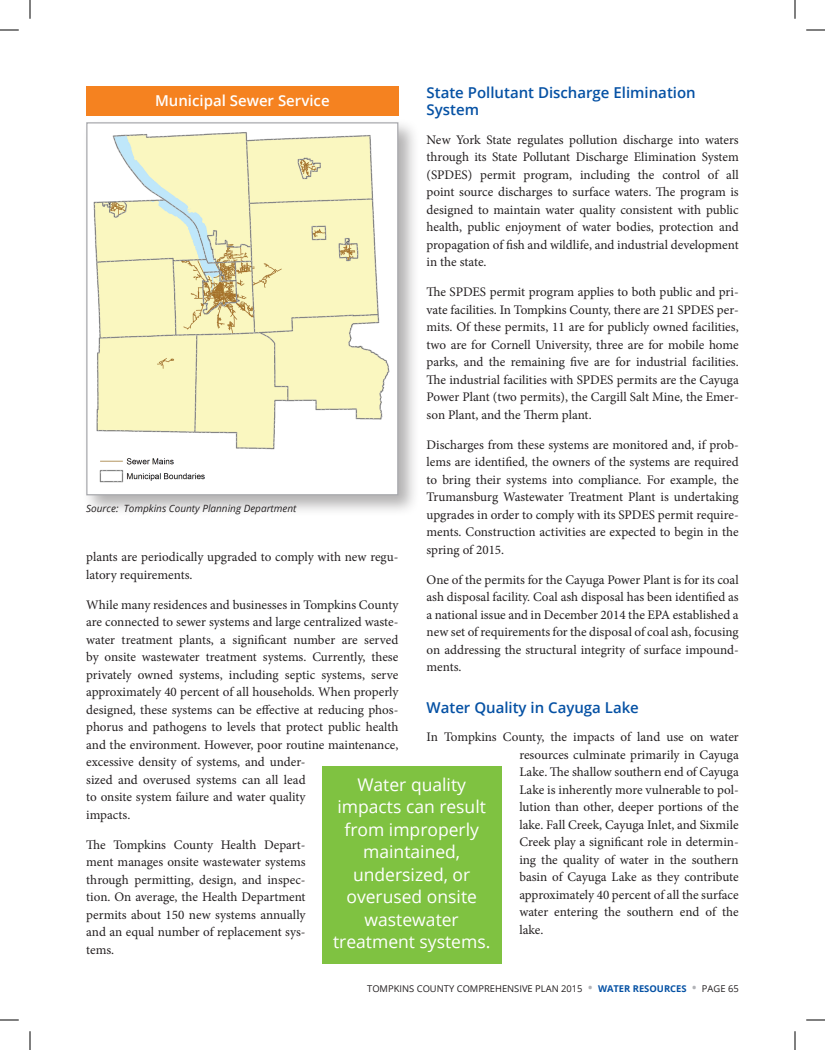
<style>
.page{position:relative;width:825px;height:1050px;background:#fff}
.page>*{position:absolute;margin:0;border:0;box-sizing:border-box;transform-origin:0 0}
.Heading_2--TB{font:17.5px/22.5px "Open Sans";color:#fff;text-align:center}
.Heading_2--TB-2{font:600 15px/17.5px "Open Sans";color:#0551a4}
.t1{font:600 15px "Open Sans";color:#fff}
.BODY_COPY-TB{font:13.12px/17.5px "Minion Pro";color:#231f20;text-align:justify}
.BODY_COPY-TB-2{font:italic 10px "Open Sans";color:#231f20}
.FOOTER--tb{font:9.38px "Open Sans";color:#231f20}
.s1{font-size:15px;color:#b2b3b7}
.s2{font-weight:700;color:#0551a4}
</style>
<div class="page">
<div style="left:86px;top:86px;width:312px;height:30px;background:#f58220"></div>
<div style="left:82px;top:118px;width:338px;height:399px;background:#231f20;opacity:.35"></div>
<img style="left:89px;top:124px;width:306px;height:369px">
<div style="left:86px;top:122px;width:312px;height:373px;border:1px solid #a8a9ad"></div>
<div style="left:322px;top:766px;width:180px;height:198px;background:#7fc241"></div>
<svg style="left:0;top:29px;width:19px;height:2px"></svg>
<svg style="left:806px;top:29px;width:19px;height:2px"></svg>
<svg style="left:0;top:1019px;width:19px;height:2px"></svg>
<svg style="left:806px;top:1019px;width:19px;height:2px"></svg>
<svg style="left:29px;top:0;width:2px;height:19px"></svg>
<svg style="left:29px;top:1031px;width:2px;height:19px"></svg>
<svg style="left:794px;top:0;width:2px;height:19px"></svg>
<svg style="left:794px;top:1031px;width:2px;height:19px"></svg>
<p class="Heading_2--TB-2" style="left:427px;top:83px;width:271px">State Pollutant Discharge Elimination<br>System</p>
<p class="BODY_COPY-TB" style="left:427px;top:131px;width:314px">New York State regulates pollution discharge into waters through its State Pollutant Discharge Elimination System (SPDES) permit program, including the control of all point source discharges to surface waters. The program is designed to maintain water quality consistent with public health, public enjoyment of water bodies, protection and propagation of fish and wildlife, and industrial development in the state.</p>
<p class="BODY_COPY-TB" style="left:427px;top:284px;width:314px">The SPDES permit program applies to both public and pri&shy;vate facilities. In Tompkins County, there are 21 SPDES per&shy;mits. Of these permits, 11 are for publicly owned facilities, two are for Cornell University, three are for mobile home parks, and the remaining five are for industrial facilities.<br>The industrial facilities with SPDES permits are the Cayuga Power Plant (two permits), the Cargill Salt Mine, the Emer&shy;son Plant, and the Therm plant.</p>
<p class="BODY_COPY-TB" style="left:427px;top:436px;width:314px">Discharges from these systems are monitored and, if prob&shy;lems are identified, the owners of the systems are required to bring their systems into compliance. For example, the Trumansburg Wastewater Treatment Plant is undertaking upgrades in order to comply with its SPDES permit require&shy;ments. Construction activities are expected to begin in the spring of 2015.</p>
<p class="BODY_COPY-TB" style="left:427px;top:571px;width:314px">One of the permits for the Cayuga Power Plant is for its coal ash disposal facility. Coal ash disposal has been identified as a national issue and in December 2014 the EPA established a new set of requirements for the disposal of coal ash, focusing on addressing the structural integrity of surface impound&shy;ments.</p>
<p class="Heading_2--TB-2" style="left:427px;top:698px;width:214px">Water Quality in Cayuga Lake</p>
<p class="BODY_COPY-TB" style="left:519px;top:729px;width:221px;text-indent:-93px">In Tompkins County, the impacts of land use on water resources culminate primarily in Cayuga Lake. The shallow southern end of Cayuga Lake is inherently more vulnerable to pol&shy;lution than other, deeper portions of the lake. Fall Creek, Cayuga Inlet, and Sixmile Creek play a significant role in determin&shy;ing the quality of water in the southern basin of Cayuga Lake as they contribute approximately 40 percent of all the surface water entering the southern end of the lake.</p>
<p class="t1" style="left:155px;top:90px;width:176px">Municipal Sewer Service</p>
<p class="BODY_COPY-TB-2" style="left:86px;top:501px;width:212px">Source: Tompkins County Planning Department</p>
<p class="BODY_COPY-TB" style="left:86px;top:548px;width:314px">plants are periodically upgraded to comply with new regu&shy;latory requirements.</p>
<p class="BODY_COPY-TB" style="left:86px;top:596px;width:314px;text-align:left">While many residences and businesses in Tompkins County are connected to sewer systems and large centralized waste&shy;water treatment plants, a significant number are served by onsite wastewater treatment systems. Currently, these privately owned systems, including septic systems, serve approximately 40 percent of all households. When properly designed, these systems can be effective at reducing phos&shy;phorus and pathogens to levels that protect public health and the environment. However, poor routine maintenance, excessive density of systems, and under-<br>sized and overused systems can all lead<br>to onsite system failure and water quality<br>impacts.</p>
<p class="BODY_COPY-TB" style="left:86px;top:836px;width:221px">The Tompkins County Health Depart&shy;ment manages onsite wastewater systems through permitting, design, and inspec&shy;tion. On average, the Health Department permits about 150 new systems annually and an equal number of replacement sys&shy;tems.</p>
<p class="Heading_2--TB" style="left:333px;top:773px;width:159px">Water quality impacts can result from improperly maintained, undersized, or overused onsite wastewater treatment systems.</p>
<p class="FOOTER--tb" style="left:367px;top:982px;width:373px">TOMPKINS COUNTY COMPREHENSIVE PLAN 2015 <span class="s1">•</span> <span class="s2">WATER RESOURCES</span> <span class="s1">•</span> PAGE 65</p>
</div>
